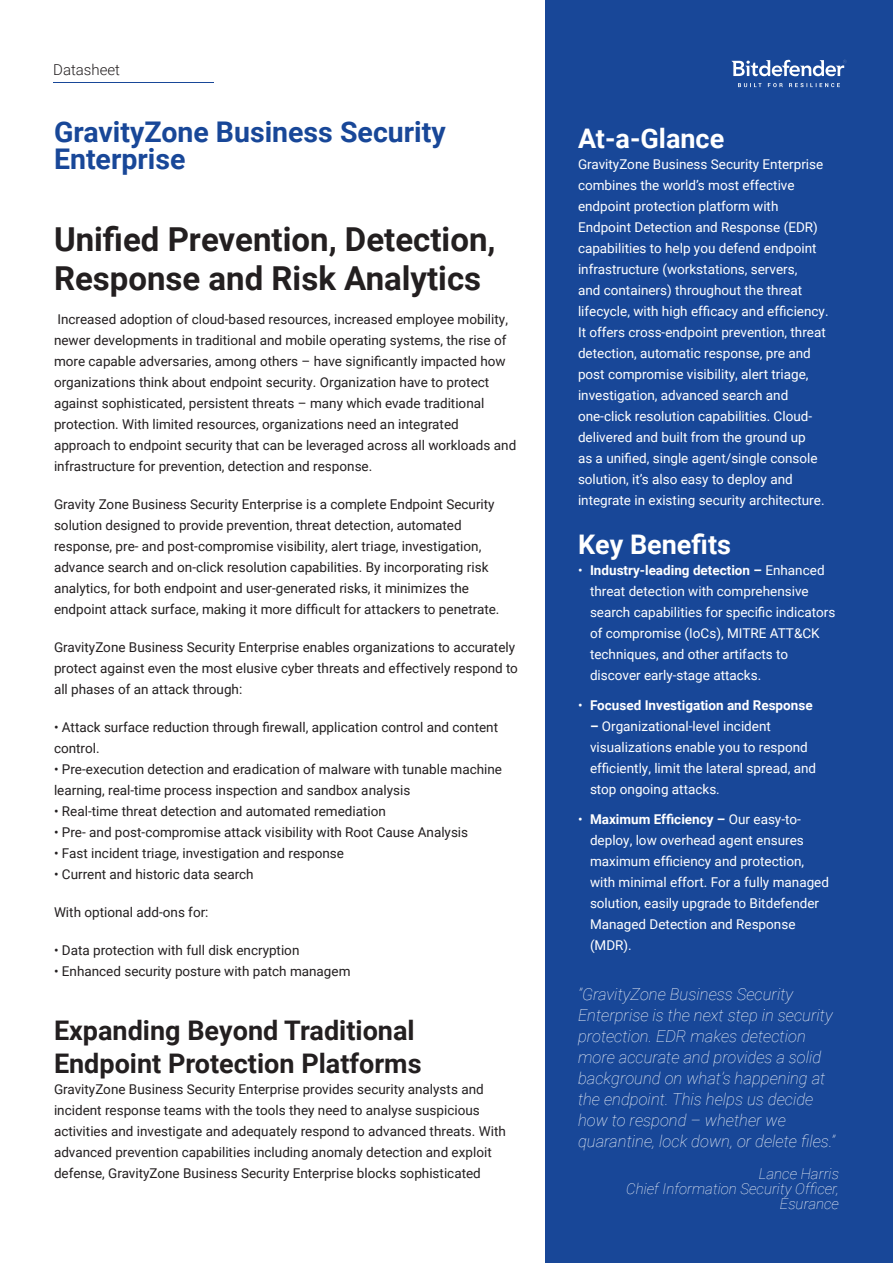
<style>
.page{position:relative;width:893px;height:1263px;background:#fff}
.page>*{position:absolute;margin:0;border:0;box-sizing:border-box;transform-origin:0 0}
.t1{font:700 33px/39.6px "Roboto";color:#231f20}
.t2{font:700 28.5px/27px "Roboto";color:#184798}
.t3{font:700 27px/32.4px "Roboto";color:#231f20}
.t4{font:700 27px "Roboto";color:#fff}
.t5{font:italic 100 16.5px/21px "Roboto";color:#fff}
.t6{font:italic 100 15px/15px "Roboto";color:#fff;text-align:right}
.t7{font:300 15px "Roboto";color:#231f20}
.t8{font:13.5px/21px "Roboto";color:#231f20}
.t9{font:13.5px/21px "Roboto";color:#fff}
.t10{font:700 13.5px "Roboto";color:#fff}
.s1{font-weight:700}
.s2{font-weight:400}
</style>
<div class="page">
<div style="left:545px;top:0;width:348px;height:1263px;background:#184798"></div>
<hr style="left:53px;top:82px;width:161px;height:1px;background:#184798">
<svg style="left:731px;top:59px;width:115px;height:18px"></svg>
<svg style="left:738px;top:83px;width:102px;height:4px"></svg>
<p class="t7" style="left:53px;top:60px;width:68px">Datasheet</p>
<h2 class="t2" style="left:54px;top:117px;width:393px">GravityZone Business Security<br>Enterprise</h2>
<h1 class="t1" style="left:54px;top:218px;width:443px">Unified Prevention, Detection,<br>Response and Risk Analytics</h1>
<p class="t8" style="left:54px;top:308px;width:464px">Increased adoption of cloud-based resources, increased employee mobility, newer developments in traditional and mobile operating systems, the rise of more capable adversaries, among others – have significantly impacted how organizations think about endpoint security. Organization have to protect against sophisticated, persistent threats – many which evade traditional protection. With limited resources, organizations need an integrated approach to endpoint security that can be leveraged across all workloads and infrastructure for prevention, detection and response.</p>
<p class="t8" style="left:54px;top:493px;width:447px">Gravity Zone Business Security Enterprise is a complete Endpoint Security solution designed to provide prevention, threat detection, automated response, pre- and post-compromise visibility, alert triage, investigation, advance search and on-click resolution capabilities. By incorporating risk analytics, for both endpoint and user-generated risks, it minimizes the endpoint attack surface, making it more difficult for attackers to penetrate.</p>
<p class="t8" style="left:54px;top:636px;width:465px">GravityZone Business Security Enterprise enables organizations to accurately protect against even the most elusive cyber threats and effectively respond to all phases of an attack through:</p>
<p class="t8" style="left:54px;top:716px;width:446px">• Attack surface reduction through firewall, application control and content control.</p>
<p class="t8" style="left:54px;top:758px;width:450px">• Pre-execution detection and eradication of malware with tunable machine learning, real-time process inspection and sandbox analysis</p>
<p class="t8" style="left:54px;top:800px;width:333px">• Real-time threat detection and automated remediation</p>
<p class="t8" style="left:54px;top:821px;width:416px">• Pre- and post-compromise attack visibility with Root Cause Analysis</p>
<p class="t8" style="left:54px;top:842px;width:292px">• Fast incident triage, investigation and response</p>
<p class="t8" style="left:54px;top:863px;width:201px">• Current and historic data search</p>
<p class="t8" style="left:54px;top:901px;width:156px">With optional add-ons for:</p>
<p class="t8" style="left:54px;top:939px;width:247px">• Data protection with full disk encryption</p>
<p class="t8" style="left:54px;top:960px;width:298px">• Enhanced security posture with patch managem</p>
<h3 class="t3" style="left:54px;top:1014px;width:369px">Expanding Beyond Traditional<br>Endpoint Protection Platforms</h3>
<p class="t8" style="left:54px;top:1078px;width:453px">GravityZone Business Security Enterprise provides security analysts and incident response teams with the tools they need to analyse suspicious activities and investigate and adequately respond to advanced threats. With advanced prevention capabilities including anomaly detection and exploit defense, GravityZone Business Security Enterprise blocks sophisticated</p>
<h3 class="t4" style="left:578px;top:120px;width:148px">At-a-Glance</h3>
<p class="t9" style="left:578px;top:153px;width:252px">GravityZone Business Security Enterprise combines the world’s most effective endpoint protection platform with Endpoint Detection and Response (EDR) capabilities to help you defend endpoint infrastructure (workstations, servers,<br>and containers) throughout the threat lifecycle, with high efficacy and efficiency.<br>It offers cross-endpoint prevention, threat detection, automatic response, pre and post compromise visibility, alert triage, investigation, advanced search and one-click resolution capabilities. Cloud&shy;delivered and built from the ground up<br>as a unified, single agent/single console solution, it’s also easy to deploy and integrate in existing security architecture.</p>
<h3 class="t4" style="left:578px;top:526px;width:155px">Key Benefits</h3>
<p class="t9" style="left:590px;top:559px;width:247px;text-indent:-12px">• <span class="s1">Industry-leading detection –</span> Enhanced threat detection with comprehensive search capabilities for specific indicators of compromise (IoCs), MITRE ATT&amp;CK techniques, and other artifacts to discover early-stage attacks.</p>
<p class="t10" style="left:578px;top:696px;width:236px"><span class="s2">•</span> Focused Investigation and Response</p>
<p class="t9" style="left:590px;top:715px;width:228px"><span class="s1">–</span> Organizational-level incident visualizations enable you to respond efficiently, limit the lateral spread, and stop ongoing attacks.</p>
<p class="t9" style="left:590px;top:808px;width:241px;text-indent:-12px">• <span class="s1">Maximum Efficiency –</span> Our easy-to&shy;deploy, low overhead agent ensures maximum efficiency and protection, with minimal effort. For a fully managed solution, easily upgrade to Bitdefender<br>Managed Detection and Response (MDR).</p>
<p class="t5" style="left:578px;top:983px;width:259px">”GravityZone Business Security Enterprise is the next step in security protection. EDR makes detection more accurate and provides a solid background on what’s happening at the endpoint. This helps us decide how to respond – whether we quarantine, lock down, or delete files.”</p>
<p class="t6" style="left:626px;top:1165px;width:214px">Lance Harris<br>Chief Information Security Officer,<br>Esurance</p>
</div>
